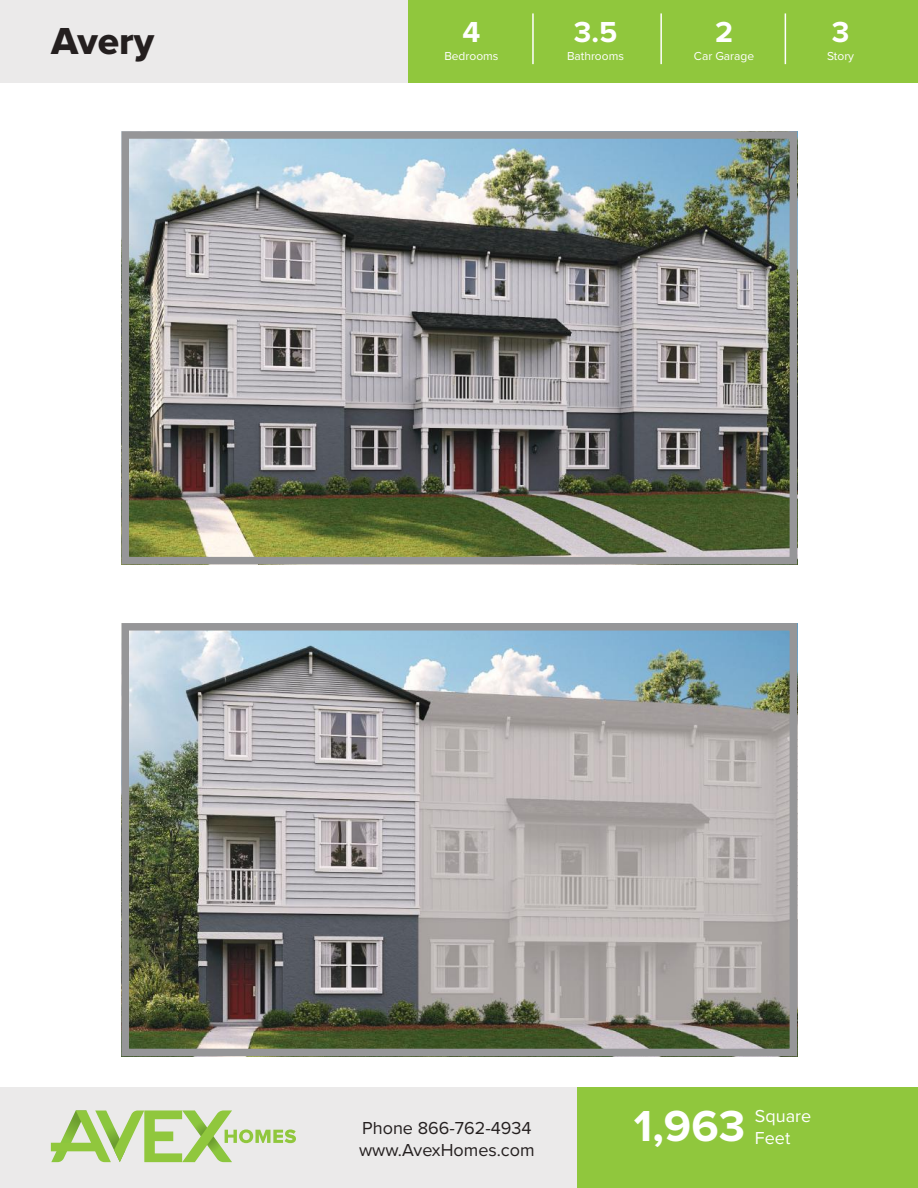
<style>
.page{position:relative;width:918px;height:1188px;background:#fff}
.page>*{position:absolute;margin:0;border:0;box-sizing:border-box;transform-origin:0 0}
.t1{font:700 45px "Proxima Nova";color:#fff}
.t2{font:39px "Proxima Nova Extrabld";color:#241f1f}
.t3{font:700 30px "Proxima Nova";color:#fff}
.t4{font:18px/21.6px "Proxima Nova";color:#241f1f}
.t5{font:18px/21.6px "Proxima Nova";color:#fff}
.t6{font:12px "Proxima Nova";color:#fff}
</style>
<div class="page">
<div style="left:0;top:0;width:418px;height:82px;background:#ebeaea"></div>
<div style="left:408px;top:0;width:510px;height:82px;background:#90c73d"></div>
<div style="left:575px;top:1087px;width:343px;height:101px;background:#90c73d"></div>
<div style="left:0;top:1087px;width:577px;height:101px;background:#ebeaea"></div>
<svg style="left:51px;top:1110px;width:245px;height:52px"></svg>
<hr style="left:532px;top:13px;width:2px;height:51px;background:#fff">
<hr style="left:660px;top:13px;width:2px;height:51px;background:#fff">
<hr style="left:785px;top:13px;width:1px;height:51px;background:#fff">
<img style="left:131px;top:140px;width:657px;height:415px">
<div style="left:122px;top:131px;width:675px;height:433px;border:8px solid #969698"></div>
<img style="left:131px;top:632px;width:657px;height:415px">
<div style="left:122px;top:623px;width:675px;height:433px;border:8px solid #969698"></div>
<h2 class="t2" style="left:51px;top:12px;width:105px">Avery</h2>
<h3 class="t3" style="left:462px;top:15px;width:19px">4</h3>
<h3 class="t3" style="left:574px;top:15px;width:45px">3.5</h3>
<h3 class="t3" style="left:715px;top:15px;width:19px">2</h3>
<h3 class="t3" style="left:832px;top:15px;width:19px">3</h3>
<p class="t6" style="left:444px;top:47px;width:56px">Bedrooms</p>
<p class="t6" style="left:567px;top:47px;width:58px">Bathrooms</p>
<p class="t6" style="left:694px;top:47px;width:62px">Car Garage</p>
<p class="t6" style="left:827px;top:47px;width:29px">Story</p>
<p class="t4" style="left:359px;top:1117px;width:177px">Phone 866-762-4934 www.AvexHomes.com</p>
<p class="t5" style="left:755px;top:1105px;width:58px">Square<br>Feet</p>
<h1 class="t1" style="left:634px;top:1100px;width:113px">1,963</h1>
</div>
